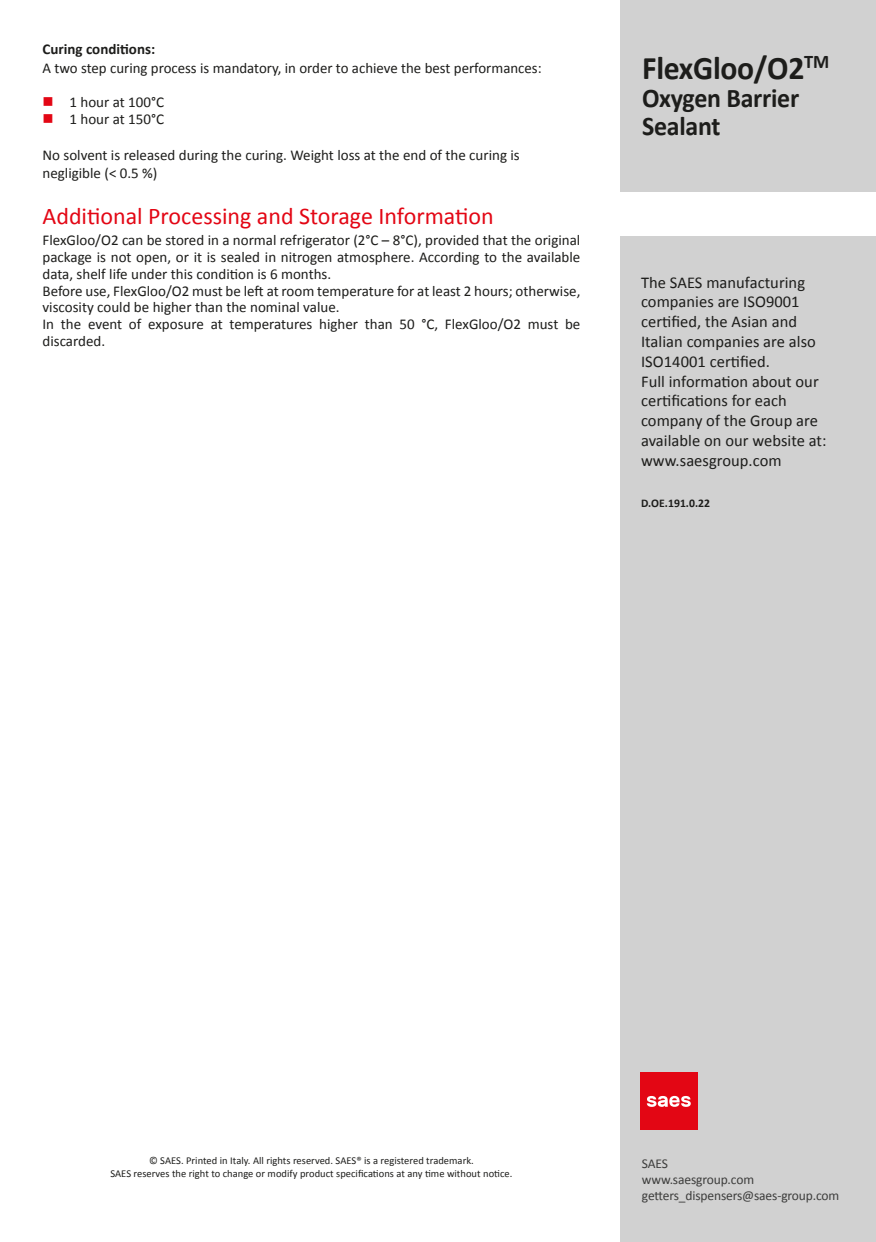
<style>
.page{position:relative;width:876px;height:1242px;background:#fff}
.page>*{position:absolute;margin:0;border:0;box-sizing:border-box;transform-origin:0 0}
.t1{font:700 33px "Calibri";letter-spacing:-.01em;color:#1d1d1b;scale:.96 1}
.t2{font:700 27px/28px "Calibri";letter-spacing:-.01em;color:#1d1d1b;scale:.96 1}
.Heading_1{font:24px "Calibri";color:#e30614}
.t3{font:16.5px/19.8px "Calibri";letter-spacing:.005em;color:#1d1d1b}
.List_Paragraph{font:15px/16.8px "Calibri";color:#1d1d1b}
.Body_Text{font:15px/18px "Calibri";color:#1d1d1b}
.Body_Text-2{font:700 15px "Calibri";color:#1d1d1b}
.t4{font:13.5px "Calibri";letter-spacing:-.01em;color:#3d3d3c}
.t5{font:700 11.7px "Calibri";letter-spacing:.005em;color:#1d1d1b}
.t6{font:10.5px "Calibri";letter-spacing:.005em;color:#1d1d1b}
.s1{color:#e30614}
</style>
<div class="page">
<div style="left:621px;top:0;width:255px;height:192px;background:#d1d1d1"></div>
<div style="left:621px;top:236px;width:255px;height:1006px;background:#d1d1d1"></div>
<div style="left:640px;top:1072px;width:58px;height:58px;background:#e30614"></div>
<svg style="left:647px;top:1096px;width:44px;height:11px"></svg>
<p class="Body_Text-2" style="left:43px;top:39px;width:114px">Curing conditions:</p>
<p class="Body_Text" style="left:43px;top:58px;width:501px">A two step curing process is mandatory, in order to achieve the best performances:</p>
<p class="List_Paragraph" style="left:43px;top:93px;width:123px"><span class="s1">■</span> 1 hour at 100°C</p>
<p class="List_Paragraph" style="left:43px;top:110px;width:123px"><span class="s1">■</span> 1 hour at 150°C</p>
<p class="Body_Text" style="left:43px;top:146px;width:479px">No solvent is released during the curing. Weight loss at the end of the curing is negligible (&lt; 0.5 %)</p>
<p class="Heading_1" style="left:43px;top:199px;width:453px">Additional Processing and Storage Information</p>
<p class="List_Paragraph" style="left:43px;top:231px;width:539px;text-align:justify">FlexGloo/O2 can be stored in a normal refrigerator (2°C – 8°C), provided that the original package is not open, or it is sealed in nitrogen atmosphere. According to the available data, shelf life under this condition is 6 months.</p>
<p class="List_Paragraph" style="left:43px;top:282px;width:539px">Before use, FlexGloo/O2 must be left at room temperature for at least 2 hours; otherwise, viscosity could be higher than the nominal value.</p>
<p class="List_Paragraph" style="left:43px;top:315px;width:539px">In the event of exposure at temperatures higher than 50 °C, FlexGloo/O2 must be discarded.</p>
<p class="t1" style="left:642px;top:44px;width:196px">FlexGloo/O2<sup>TM</sup></p>
<p class="t2" style="left:642px;top:83px;width:165px">Oxygen Barrier<br>Sealant</p>
<p class="t3" style="left:641px;top:272px;width:176px">The SAES manufacturing companies are ISO9001 certified, the Asian and<br>Italian companies are also<br>ISO14001 certified.</p>
<p class="t3" style="left:641px;top:371px;width:179px">Full information about our</p>
<p class="t3" style="left:641px;top:390px;width:147px">certifications for each</p>
<p class="t3" style="left:641px;top:410px;width:178px">company of the Group are</p>
<p class="t3" style="left:641px;top:430px;width:187px">available on our website at:</p>
<p class="t3" style="left:641px;top:450px;width:142px">www.saesgroup.com</p>
<p class="t5" style="left:641px;top:495px;width:71px">D.OE.191.0.22</p>
<p class="t6" style="left:149px;top:1153px;width:326px">© SAES. Printed in Italy. All rights reserved. SAES® is a registered trademark.</p>
<p class="t6" style="left:110px;top:1166px;width:404px">SAES reserves the right to change or modify product specifications at any time without notice.</p>
<p class="t4" style="left:642px;top:1154px;width:28px">SAES</p>
<p class="t4" style="left:642px;top:1170px;width:114px">www.saesgroup.com</p>
<p class="t4" style="left:642px;top:1186px;width:199px">getters_dispensers@saes-group.com</p>
</div>
